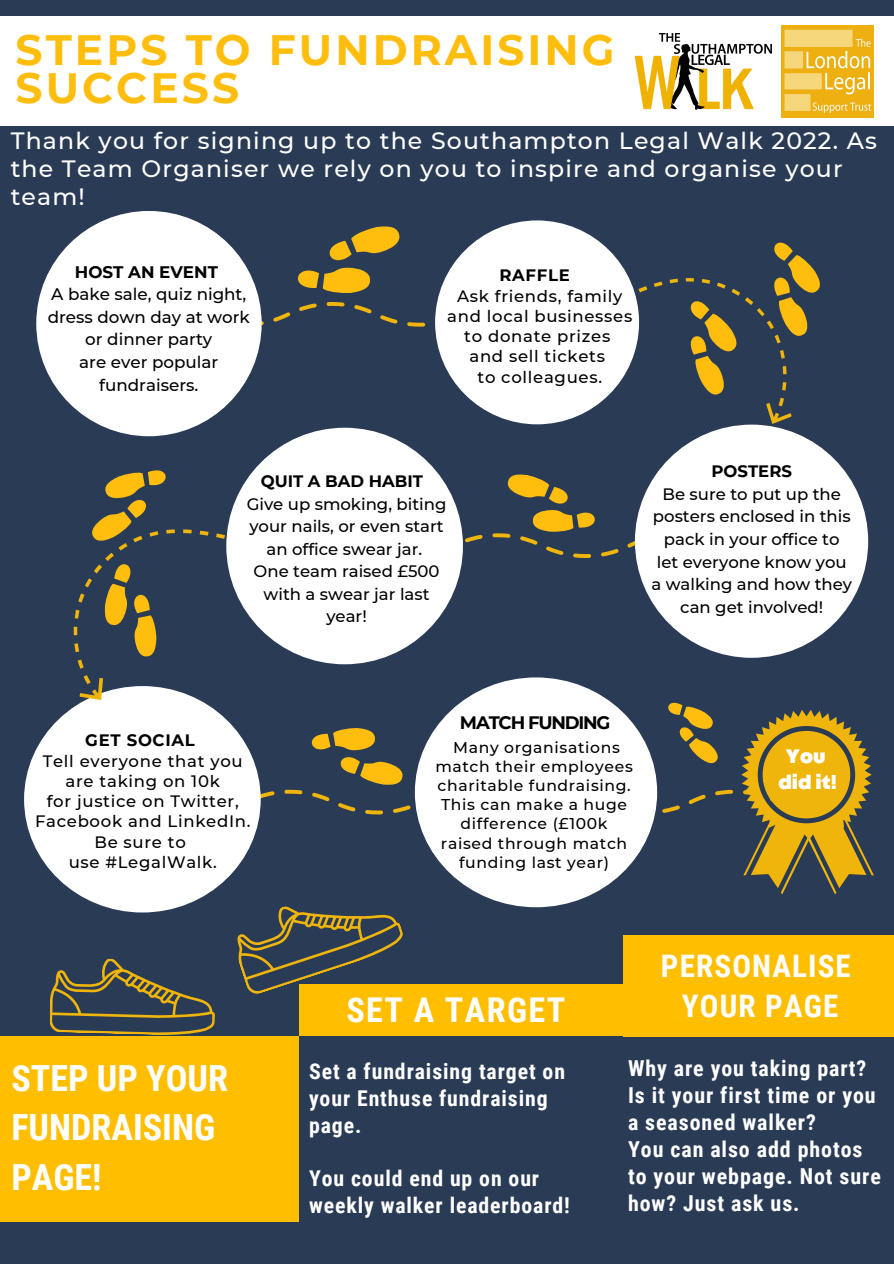
<style>
.page{position:relative;width:894px;height:1264px;background:#fff}
.page>*{position:absolute;margin:0;border:0;box-sizing:border-box;transform-origin:0 0}
.t1{font:700 42.3px/38.2px "Montserrat";letter-spacing:.07em;color:#ffbd0d}
.t2{font:700 36px "Roboto Condensed";color:#fff}
.t3{font:700 34.2px "Roboto Condensed";letter-spacing:.04em;color:#fff}
.t4{font:700 30.9px "Roboto Condensed";letter-spacing:.04em;color:#fff}
.t5{font:500 23.55px/28.2px "Montserrat";letter-spacing:.05em;color:#fff}
.t6{font:700 21.9px/27px "Roboto Condensed";letter-spacing:.04em;color:#fff}
.t7{font:700 21.75px/26.7px "Roboto Condensed";letter-spacing:.045em;color:#fff}
.t8{font:900 19.5px "Mont";color:#fff}
.t9{font:700 18px "Montserrat";letter-spacing:-.065em;color:#000}
.t10{font:500 16.65px/22.5px "Montserrat";color:#000;text-align:center}
.t11{font:700 16.65px "Montserrat";color:#000}
.t12{font:500 16.5px/22.5px "Montserrat";color:#000;text-align:center}
.t13{font:500 16.5px/20.2px "Montserrat";letter-spacing:.04em;color:#000;text-align:center}
.t14{font:700 16.5px "Montserrat";color:#000}
.t15{font:700 16.5px "Montserrat";letter-spacing:.04em;color:#000}
.t16{font:500 15.6px/19.2px "Montserrat";letter-spacing:.04em;color:#000;text-align:center}
</style>
<div class="page">
<div style="left:0;top:0;width:893px;height:1263px;background:#2a3b55"></div>
<div style="left:0;top:17px;width:893px;height:109px;background:#fff"></div>
<img style="left:781px;top:25px;width:92px;height:93px">
<div style="left:226px;top:428px;width:237px;height:236px;background:#fff;border-radius:50%"></div>
<div style="left:435px;top:220px;width:204px;height:204px;background:#fff;border-radius:50%"></div>
<div style="left:36px;top:211px;width:225px;height:225px;background:#fff;border-radius:50%"></div>
<div style="left:634px;top:424px;width:233px;height:233px;background:#fff;border-radius:50%"></div>
<div style="left:24px;top:686px;width:237px;height:226px;background:#fff;border-radius:50%"></div>
<svg style="left:218px;top:223px;width:296px;height:103px"></svg>
<svg style="left:622px;top:242px;width:198px;height:201px"></svg>
<div style="left:622px;top:935px;width:271px;height:101px;background:#ffbf00"></div>
<svg style="left:40px;top:454px;width:833px;height:582px"></svg>
<div style="left:0;top:1036px;width:299px;height:185px;background:#ffbf00"></div>
<img style="left:634px;top:34px;width:138px;height:75px">
<p class="t1" style="left:16px;top:31px;width:600px">STEPS TO FUNDRAISING<br>SUCCESS</p>
<p class="t5" style="left:11px;top:126px;width:867px">Thank you for signing up to the Southampton Legal Walk 2022. As the Team Organiser we rely on you to inspire and organise your team!</p>
<p class="t11" style="left:75px;top:262px;width:145px">HOST AN EVENT</p>
<p class="t10" style="left:51px;top:283px;width:196px">A bake sale, quiz night,</p>
<p class="t10" style="left:48px;top:306px;width:204px">dress down day at work</p>
<p class="t10" style="left:85px;top:328px;width:128px">or dinner party</p>
<p class="t10" style="left:79px;top:351px;width:140px">are ever popular fundraisers.</p>
<p class="t14" style="left:499px;top:265px;width:72px">RAFFLE</p>
<p class="t13" style="left:457px;top:285px;width:167px">Ask friends, family</p>
<p class="t13" style="left:447px;top:306px;width:186px">and local businesses</p>
<p class="t13" style="left:464px;top:326px;width:147px">to donate prizes</p>
<p class="t13" style="left:469px;top:346px;width:137px">and sell tickets</p>
<p class="t13" style="left:477px;top:366px;width:126px">to colleagues.</p>
<p class="t14" style="left:261px;top:471px;width:164px">QUIT A BAD HABIT</p>
<p class="t12" style="left:246px;top:492px;width:201px">Give up smoking, biting your nails, or even start an office swear jar.</p>
<p class="t12" style="left:253px;top:560px;width:187px">One team raised £500 with a swear jar last year!</p>
<p class="t14" style="left:711px;top:461px;width:82px">POSTERS</p>
<p class="t12" style="left:651px;top:483px;width:202px">Be sure to put up the posters enclosed in this pack in your office to let everyone know you a walking and how they can get involved!</p>
<p class="t15" style="left:85px;top:730px;width:111px">GET SOCIAL</p>
<p class="t13" style="left:43px;top:750px;width:201px">Tell everyone that you are taking on 10k</p>
<p class="t13" style="left:35px;top:791px;width:217px">for justice on Twitter,<br>Facebook and LinkedIn.<br>Be sure to</p>
<p class="t13" style="left:69px;top:851px;width:150px">use #LegalWalk.</p>
<p class="t9" style="left:460px;top:711px;width:152px">MATCH FUNDING</p>
<p class="t16" style="left:435px;top:737px;width:199px">Many organisations match their employees charitable fundraising.<br>This can make a huge difference (£100k raised through match funding last year)</p>
<p class="t8" style="left:785px;top:748px;width:41px">You</p>
<p class="t8" style="left:778px;top:774px;width:60px">did it!</p>
<p class="t2" style="left:11px;top:1057px;width:218px">STEP UP YOUR</p>
<p class="t2" style="left:11px;top:1107px;width:205px">FUNDRAISING</p>
<p class="t2" style="left:11px;top:1156px;width:92px">PAGE!</p>
<p class="t3" style="left:346px;top:990px;width:220px">SET A TARGET</p>
<p class="t7" style="left:309px;top:1058px;width:257px">Set a fundraising target on your Enthuse fundraising page.</p>
<p class="t7" style="left:309px;top:1165px;width:262px">You could end up on our weekly walker leaderboard!</p>
<p class="t4" style="left:660px;top:948px;width:191px">PERSONALISE</p>
<p class="t4" style="left:681px;top:988px;width:158px">YOUR PAGE</p>
<p class="t6" style="left:627px;top:1055px;width:239px">Why are you taking part?</p>
<p class="t6" style="left:627px;top:1082px;width:249px">Is it your first time or you a seasoned walker?</p>
<p class="t6" style="left:627px;top:1136px;width:236px">You can also add photos</p>
<p class="t6" style="left:627px;top:1163px;width:254px">to your webpage. Not sure how? Just ask us.</p>
</div>
